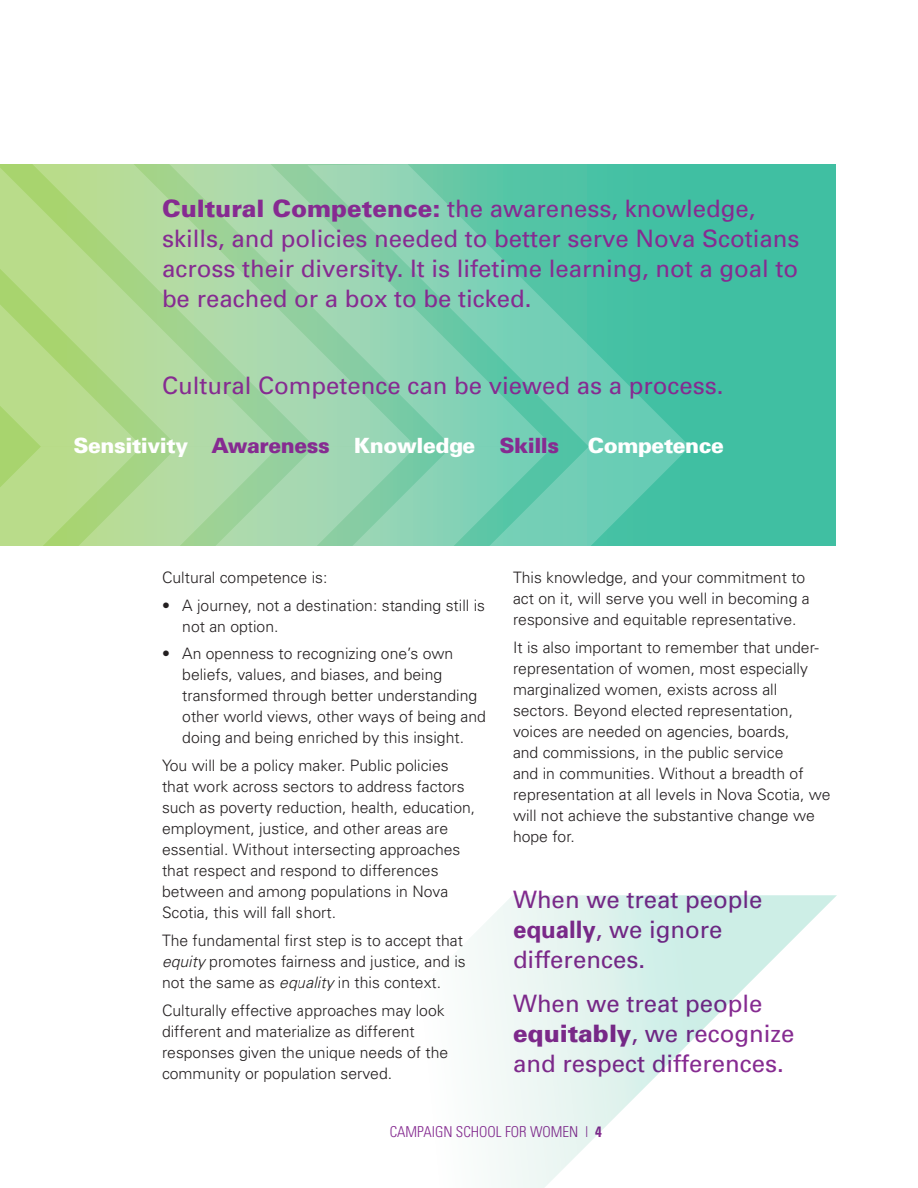
<style>
.page{position:relative;width:918px;height:1188px;background:#fff}
.page>*{position:absolute;margin:0;border:0;box-sizing:border-box;transform-origin:0 0}
.large_text{font:24px/30px "Univers";color:#862b91}
.t1{font:900 21px "Univers";letter-spacing:-.02em;color:#fff}
.t2{font:300 15.75px/21px "Univers";color:#231f20}
.t3{font:300 condensed 15px "Univers";color:#862b91}
.s1{font-weight:900}
.s2{color:#862b91}
.s3{font-style:italic}
.s4{font-weight:700}
</style>
<div class="page">
<div style="left:0;top:164px;width:836px;height:381px;background:#40bfa2"></div>
<svg style="left:142px;top:447px;width:6px;height:99px"></svg>
<svg style="left:148px;top:447px;width:137px;height:99px;background:#aad8a3"></svg>
<svg style="left:285px;top:447px;width:137px;height:99px;background:#96d3af"></svg>
<svg style="left:422px;top:447px;width:268px;height:99px"></svg>
<svg style="left:0;top:447px;width:142px;height:99px;background:#b3d988"></svg>
<svg style="left:0;top:167px;width:15px;height:280px;background:#b4d982"></svg>
<svg style="left:15px;top:164px;width:121px;height:283px;background:#b4d988"></svg>
<svg style="left:136px;top:164px;width:171px;height:283px;background:#aad7a3"></svg>
<svg style="left:307px;top:164px;width:383px;height:283px"></svg>
<svg style="left:474px;top:895px;width:363px;height:293px"></svg>
<p class="large_text" style="left:162px;top:193px;width:639px"><span class="s1">Cultural Competence:</span> the awareness, knowledge, skills, and policies needed to better serve Nova Scotians across their diversity. It is lifetime learning, not a goal to be reached or a box to be ticked.</p>
<p class="large_text" style="left:162px;top:370px;width:563px">Cultural Competence can be viewed as a process.</p>
<h1 class="t1" style="left:73px;top:432px;width:487px">Sensitivity <span class="s2">Awareness</span> Knowledge <span class="s2">Skills</span></h1>
<h1 class="t1" style="left:588px;top:432px;width:138px">Competence</h1>
<p class="t2" style="left:162px;top:566px;width:167px">Cultural competence is:</p>
<p class="t2" style="left:182px;top:594px;width:304px;text-indent:-20px">• A journey, not a destination: standing still is not an option.</p>
<p class="t2" style="left:182px;top:643px;width:305px;text-indent:-20px">• An openness to recognizing one’s own beliefs, values, and biases, and being transformed through better understanding other world views, other ways of being and doing and being enriched by this insight.</p>
<p class="t2" style="left:162px;top:755px;width:315px">You will be a policy maker. Public policies that work across sectors to address factors such as poverty reduction, health, education, employment, justice, and other areas are essential. Without intersecting approaches that respect and respond to differences between and among populations in Nova Scotia, this will fall short.</p>
<p class="t2" style="left:162px;top:929px;width:305px">The fundamental first step is to accept that <span class="s3">equity</span> promotes fairness and justice, and is not the same as <span class="s3">equality</span> in this context.</p>
<p class="t2" style="left:162px;top:999px;width:288px">Culturally effective approaches may look different and materialize as different responses given the unique needs of the community or population served.</p>
<p class="t2" style="left:513px;top:566px;width:298px">This knowledge, and your commitment to act on it, will serve you well in becoming a responsive and equitable representative.</p>
<p class="t2" style="left:513px;top:636px;width:319px">It is also important to remember that under&shy;representation of women, most especially marginalized women, exists across all sectors. Beyond elected representation, voices are needed on agencies, boards,<br>and commissions, in the public service<br>and in communities. Without a breadth of representation at all levels in Nova Scotia, we will not achieve the substantive change we hope for.</p>
<p class="large_text" style="left:513px;top:884px;width:251px">When we treat people <span class="s4">equally</span>, we ignore differences.</p>
<p class="large_text" style="left:513px;top:988px;width:283px">When we treat people <span class="s1">equitably</span>, we recognize and respect differences.</p>
<p class="t3" style="left:390px;top:1123px;width:213px">CAMPAIGN SCHOOL FOR WOMEN | <span class="s4">4</span></p>
</div>
